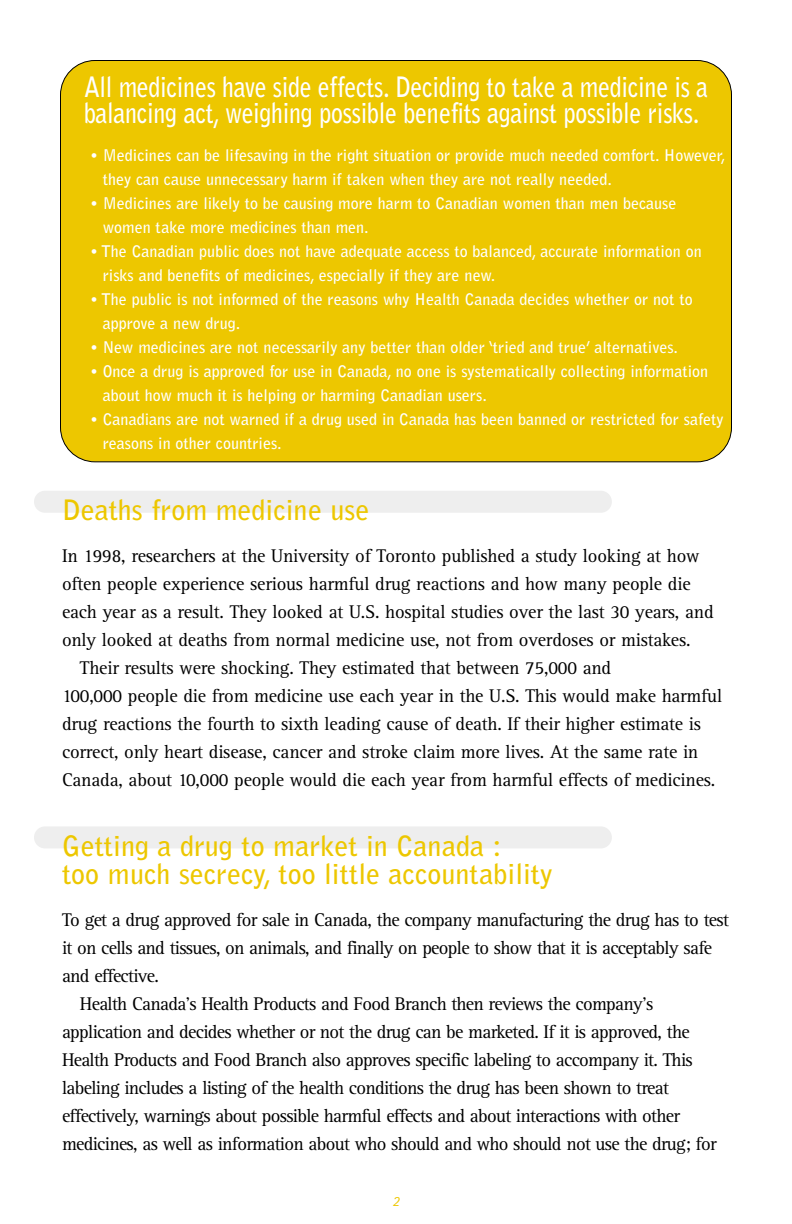
<style>
.page{position:relative;width:792px;height:1224px;background:#fff}
.page>*{position:absolute;margin:0;border:0;box-sizing:border-box;transform-origin:0 0}
.t1{font:700 28px/26px "Bell Gothic";letter-spacing:-.01em;color:#fff;scale:.85 1}
.t2{font:700 28px/28px "Bell Gothic";color:#edc700}
.t3{font:19px "Rotis Serif";letter-spacing:-.01em;color:#000}
.t4{font:19px "Rotis Serif";letter-spacing:-.03em;color:#000}
.t5{font:700 16px/24px "Bell Gothic";color:#fff}
.t6{font:italic 14px "Rotis Sans Serif";color:#edc700}
</style>
<div class="page">
<div style="left:34px;top:491px;width:578px;height:22px;background:#eee;border-radius:11px"></div>
<div style="left:34px;top:826px;width:578px;height:22px;background:#eee;border-radius:11px"></div>
<div style="left:60px;top:60px;width:672px;height:402px;background:#edc700;border-radius:34px"></div>
<div style="left:60px;top:60px;width:672px;height:402px;border:2px solid #000;border-radius:35px"></div>
<h1 class="t1" style="left:84px;top:76px;width:736px">All medicines have side effects. Deciding to take a medicine is a balancing act, weighing possible benefits against possible risks.</h1>
<p class="t5" style="left:103px;top:145px;width:624px;text-indent:-13px">• Medicines can be lifesaving in the right situation or provide much needed comfort. However, they can cause unnecessary harm if taken when they are not really needed.</p>
<p class="t5" style="left:103px;top:193px;width:575px;text-indent:-13px">• Medicines are likely to be causing more harm to Canadian women than men because women take more medicines than men.</p>
<p class="t5" style="left:103px;top:241px;width:601px;text-indent:-13px">• The Canadian public does not have adequate access to balanced, accurate information on risks and benefits of medicines, especially if they are new.</p>
<p class="t5" style="left:103px;top:289px;width:591px;text-indent:-13px">• The public is not informed of the reasons why Health Canada decides whether or not to approve a new drug.</p>
<p class="t5" style="left:90px;top:337px;width:590px">• New medicines are not necessarily any better than older ‘tried and true’ alternatives.</p>
<p class="t5" style="left:103px;top:361px;width:607px;text-indent:-13px">• Once a drug is approved for use in Canada, no one is systematically collecting information about how much it is helping or harming Canadian users.</p>
<p class="t5" style="left:103px;top:409px;width:622px;text-indent:-13px">• Canadians are not warned if a drug used in Canada has been banned or restricted for safety reasons in other countries.</p>
<h1 class="t2" style="left:62px;top:498px;width:309px">Deaths from medicine use</h1>
<p class="t3" style="left:62px;top:549px;width:639px">In 1998, researchers at the University of Toronto published a study looking at how</p>
<p class="t3" style="left:62px;top:577px;width:630px">often people experience serious harmful drug reactions and how many people die</p>
<p class="t3" style="left:62px;top:605px;width:653px">each year as a result. They looked at U.S. hospital studies over the last 30 years, and</p>
<p class="t3" style="left:62px;top:633px;width:630px">only looked at deaths from normal medicine use, not from overdoses or mistakes.</p>
<p class="t3" style="left:80px;top:661px;width:533px">Their results were shocking. They estimated that between 75,000 and</p>
<p class="t3" style="left:62px;top:689px;width:662px">100,000 people die from medicine use each year in the U.S. This would make harmful</p>
<p class="t3" style="left:62px;top:717px;width:641px">drug reactions the fourth to sixth leading cause of death. If their higher estimate is</p>
<p class="t3" style="left:62px;top:745px;width:638px">correct, only heart disease, cancer and stroke claim more lives. At the same rate in</p>
<p class="t3" style="left:62px;top:773px;width:655px">Canada, about 10,000 people would die each year from harmful effects of medicines.</p>
<h1 class="t2" style="left:62px;top:834px;width:492px">Getting a drug to market in Canada :<br>too much secrecy, too little accountability</h1>
<p class="t4" style="left:62px;top:913px;width:668px">To get a drug approved for sale in Canada, the company manufacturing the drug has to test</p>
<p class="t4" style="left:62px;top:941px;width:652px">it on cells and tissues, on animals, and finally on people to show that it is acceptably safe</p>
<p class="t4" style="left:62px;top:969px;width:99px">and effective.</p>
<p class="t4" style="left:80px;top:997px;width:575px">Health Canada’s Health Products and Food Branch then reviews the company’s</p>
<p class="t4" style="left:62px;top:1025px;width:629px">application and decides whether or not the drug can be marketed. If it is approved, the</p>
<p class="t4" style="left:62px;top:1053px;width:632px">Health Products and Food Branch also approves specific labeling to accompany it. This</p>
<p class="t4" style="left:62px;top:1081px;width:609px">labeling includes a listing of the health conditions the drug has been shown to treat</p>
<p class="t4" style="left:62px;top:1109px;width:619px">effectively, warnings about possible harmful effects and about interactions with other</p>
<p class="t4" style="left:62px;top:1137px;width:656px">medicines, as well as information about who should and who should not use the drug; for</p>
<p class="t6" style="left:392px;top:1196px;width:8px">2</p>
</div>
